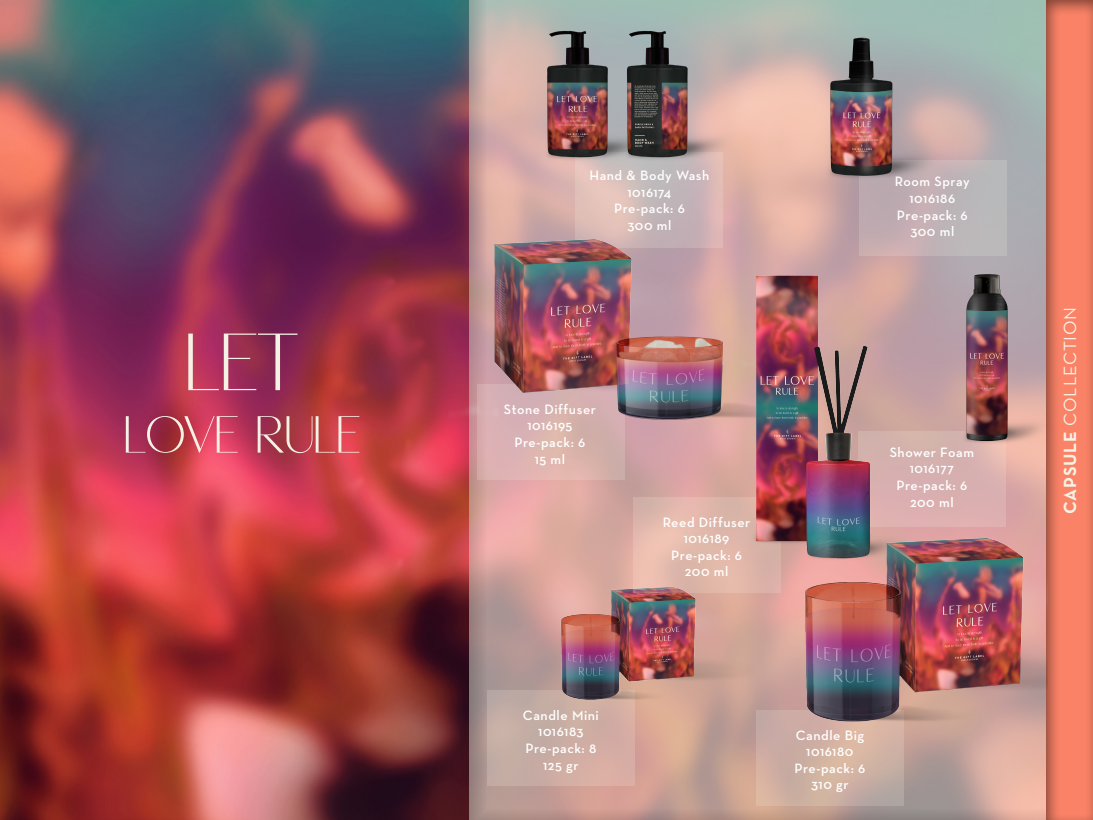
<style>
.page{position:relative;width:1093px;height:820px;background:#fff}
.page>*{position:absolute;margin:0;border:0;box-sizing:border-box;transform-origin:0 0}
.t1{font:80.8px "Starsight";color:#f5f2e5}
.t2{font:52px "Starsight";color:#f5f2e5}
.t3{font:18px "Neutra Text";letter-spacing:.04em;color:#f5f2e5}
.t4{font:600 13.84px/16.6px "Neutra Text";letter-spacing:.04em;color:#fff;text-align:center}
.s1{font-weight:700}
</style>
<div class="page">
<img style="left:0;top:0;width:466px;height:819px">
<div style="left:466px;top:0;width:621px;height:819px;background:#000;opacity:.4"></div>
<div style="left:1043px;top:0;width:50px;height:819px;background:#000;opacity:.5"></div>
<div style="left:487px;top:689px;width:148px;height:96px;background:linear-gradient(to right,#beaca4,#d9ada3)"></div>
<svg style="left:756px;top:726px;width:148px;height:79px;background:#cdafa2"></svg>
<img style="left:754px;top:475px;width:293px;height:251px">
<img style="left:513px;top:521px;width:243px;height:187px">
<svg style="left:978px;top:448px;width:28px;height:78px;background:#ddb2b1"></svg>
<img style="left:978px;top:264px;width:97px;height:184px">
<svg style="left:575px;top:177px;width:148px;height:9px"></svg>
<img style="left:500px;top:0;width:233px;height:177px">
<div style="left:859px;top:160px;width:147px;height:96px;background:linear-gradient(to right,#c5a8ae,#babbbc)"></div>
<img style="left:772px;top:14px;width:173px;height:184px">
<div style="left:477px;top:384px;width:147px;height:95px;background:linear-gradient(to right,#e1b3b4,#d4b1a8)"></div>
<img style="left:449px;top:186px;width:326px;height:252px">
<svg style="left:633px;top:497px;width:148px;height:95px;background:#e0b5aa"></svg>
<img style="left:662px;top:251px;width:316px;height:327px">
<h1 class="t1" style="left:186px;top:320px;width:114px">LET</h1>
<h2 class="t2" style="left:124px;top:407px;width:237px">LOVE RULE</h2>
<p class="t4" style="left:589px;top:167px;width:121px">Hand &amp; Body Wash<br>1016174<br>Pre-pack: 6<br>300 ml</p>
<p class="t4" style="left:895px;top:173px;width:76px">Room Spray<br>1016186<br>Pre-pack: 6<br>300 ml</p>
<p class="t4" style="left:504px;top:400px;width:94px">Stone Diffuser<br>1016195<br>Pre-pack: 6<br>15 ml</p>
<p class="t4" style="left:523px;top:706px;width:77px">Candle Mini<br>1016183<br>Pre-pack: 8<br>125 gr</p>
<p class="t4" style="left:663px;top:513px;width:89px">Reed Diffuser<br>1016189<br>Pre-pack: 6<br>200 ml</p>
<p class="t4" style="left:890px;top:443px;width:86px">Shower Foam<br>1016177<br>Pre-pack: 6<br>200 ml</p>
<p class="t4" style="left:794px;top:726px;width:72px">Candle Big<br>1016180<br>Pre-pack: 6<br>310 gr</p>
<h3 class="t3" style="left:1059px;top:513px;width:208px;rotate:-90deg"><span class="s1">CAPSULE</span> COLLECTION</h3>
</div>
